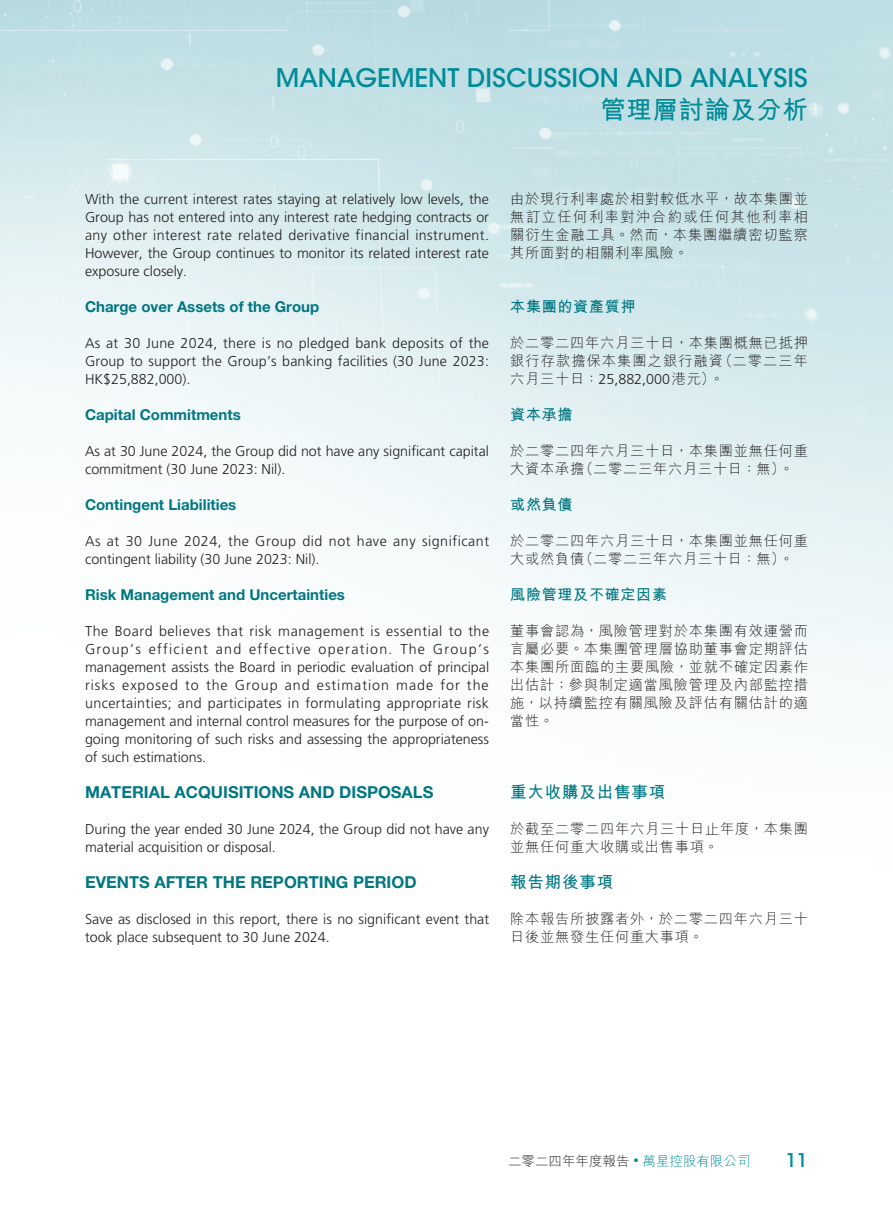
<style>
.page{position:relative;width:893px;height:1212px;background:#fff}
.page>*{position:absolute;margin:0;border:0;box-sizing:border-box;transform-origin:0 0}
.t1{font:500 25.5px "ITC Avant Garde Std";color:#008b98}
.t2{font:700 25.5px "M Hei HK";letter-spacing:.02em;color:#008b98}
.t3{font:500 18.75px "ITC Avant Garde Std";color:#008b98}
._01_H1{font:700 16.5px "Helvetica Neue LT Std";color:#007782}
._01_H1-2{font:700 16.5px "M Hei HK";letter-spacing:.05em;color:#007782}
._02_H2{font:700 15px "Helvetica Neue LT Std";color:#007782}
._02_H2-2{font:700 15px "M Hei HK";letter-spacing:.05em;color:#007782}
._00_txt{font:300 14.25px/18px "Frutiger LT Std";color:#231f20;text-align:justify}
._00_txt-2{font:300 14.25px/18px "M Hei HK";letter-spacing:.05em;color:#231f20}
._00_txt-3{font:300 14.25px/18px "Frutiger LT Std";letter-spacing:.035em;color:#231f20}
.t4{font:300 13.5px "M Hei HK";color:#231f20}
.s1{font-family:"Frutiger LT Std"}
.s2{font-family:"Frutiger LT Std";font-size:10.8px;color:#008b98}
.s3{color:#008b98}
</style>
<div class="page">
<h1 class="t1" style="left:276px;top:62px;width:534px">MANAGEMENT DISCUSSION AND ANALYSIS</h1>
<h1 class="t2" style="left:600px;top:91px;width:209px">管理層討論及分析</h1>
<p class="_00_txt" style="left:85px;top:190px;width:405px">With the current interest rates staying at relatively low levels, the Group has not entered into any interest rate hedging contracts or any other interest rate related derivative financial instrument.<br>However, the Group continues to monitor its related interest rate exposure closely.</p>
<p class="_02_H2" style="left:85px;top:297px;width:236px">Charge over Assets of the Group</p>
<p class="_00_txt" style="left:85px;top:334px;width:405px">As at 30 June 2024, there is no pledged bank deposits of the Group to support the Group’s banking facilities (30 June 2023:<br>HK$25,882,000).</p>
<p class="_02_H2" style="left:85px;top:405px;width:157px">Capital Commitments</p>
<p class="_00_txt" style="left:85px;top:442px;width:405px">As at 30 June 2024, the Group did not have any significant capital commitment (30 June 2023: Nil).</p>
<p class="_02_H2" style="left:85px;top:495px;width:153px">Contingent Liabilities</p>
<p class="_00_txt-3" style="left:85px;top:532px;width:406px">As at 30 June 2024, the Group did not have any significant contingent liability (30 June 2023: Nil).</p>
<p class="_02_H2" style="left:85px;top:585px;width:261px">Risk Management and Uncertainties</p>
<p class="_00_txt" style="left:85px;top:622px;width:406px">The Board believes that risk management is essential to the Group’s efficient and effective operation. The Group’s management assists the Board in periodic evaluation of principal risks exposed to the Group and estimation made for the uncertainties; and participates in formulating appropriate risk management and internal control measures for the purpose of on&shy;going monitoring of such risks and assessing the appropriateness of such estimations.</p>
<p class="_01_H1" style="left:85px;top:782px;width:350px">MATERIAL ACQUISITIONS AND DISPOSALS</p>
<p class="_00_txt" style="left:85px;top:820px;width:405px">During the year ended 30 June 2024, the Group did not have any material acquisition or disposal.</p>
<p class="_01_H1" style="left:85px;top:872px;width:333px">EVENTS AFTER THE REPORTING PERIOD</p>
<p class="_00_txt" style="left:85px;top:910px;width:406px">Save as disclosed in this report, there is no significant event that took place subsequent to 30 June 2024.</p>
<p class="_00_txt-2" style="left:510px;top:190px;width:299px;text-align:justify">由於現行利率處於相對較低水平，故本集團並無訂立任何利率對沖合約或任何其他利率相關衍生金融工具。然而，本集團繼續密切監察其所面對的相關利率風險。</p>
<p class="_02_H2-2" style="left:510px;top:296px;width:127px">本集團的資產質押</p>
<p class="_00_txt-2" style="left:510px;top:334px;width:299px;text-align:justify">於二零二四年六月三十日，本集團概無已抵押銀行存款擔保本集團之銀行融資（二零二三年六月三十日：<span class="s1">25,882,000</span>港元）。</p>
<p class="_02_H2-2" style="left:510px;top:404px;width:64px">資本承擔</p>
<p class="_00_txt-2" style="left:510px;top:442px;width:299px">於二零二四年六月三十日，本集團並無任何重大資本承擔（二零二三年六月三十日：無）。</p>
<p class="_02_H2-2" style="left:510px;top:494px;width:64px">或然負債</p>
<p class="_00_txt-2" style="left:510px;top:532px;width:299px">於二零二四年六月三十日，本集團並無任何重大或然負債（二零二三年六月三十日：無）。</p>
<p class="_02_H2-2" style="left:510px;top:584px;width:158px">風險管理及不確定因素</p>
<p class="_00_txt-2" style="left:510px;top:622px;width:299px;text-align:justify">董事會認為，風險管理對於本集團有效運營而言屬必要。本集團管理層協助董事會定期評估本集團所面臨的主要風險，並就不確定因素作出估計；參與制定適當風險管理及內部監控措施，以持續監控有關風險及評估有關估計的適當性。</p>
<p class="_01_H1-2" style="left:510px;top:780px;width:157px">重大收購及出售事項</p>
<p class="_00_txt-2" style="left:510px;top:820px;width:299px">於截至二零二四年六月三十日止年度，本集團並無任何重大收購或出售事項。</p>
<p class="_01_H1-2" style="left:510px;top:870px;width:105px">報告期後事項</p>
<p class="_00_txt-2" style="left:510px;top:910px;width:299px">除本報告所披露者外，於二零二四年六月三十日後並無發生任何重大事項。</p>
<p class="t4" style="left:508px;top:1154px;width:244px">二零二四年年度報告 <span class="s2">•</span> <span class="s3">萬星控股有限公司</span></p>
<h2 class="t3" style="left:786px;top:1148px;width:24px">11</h2>
</div>
